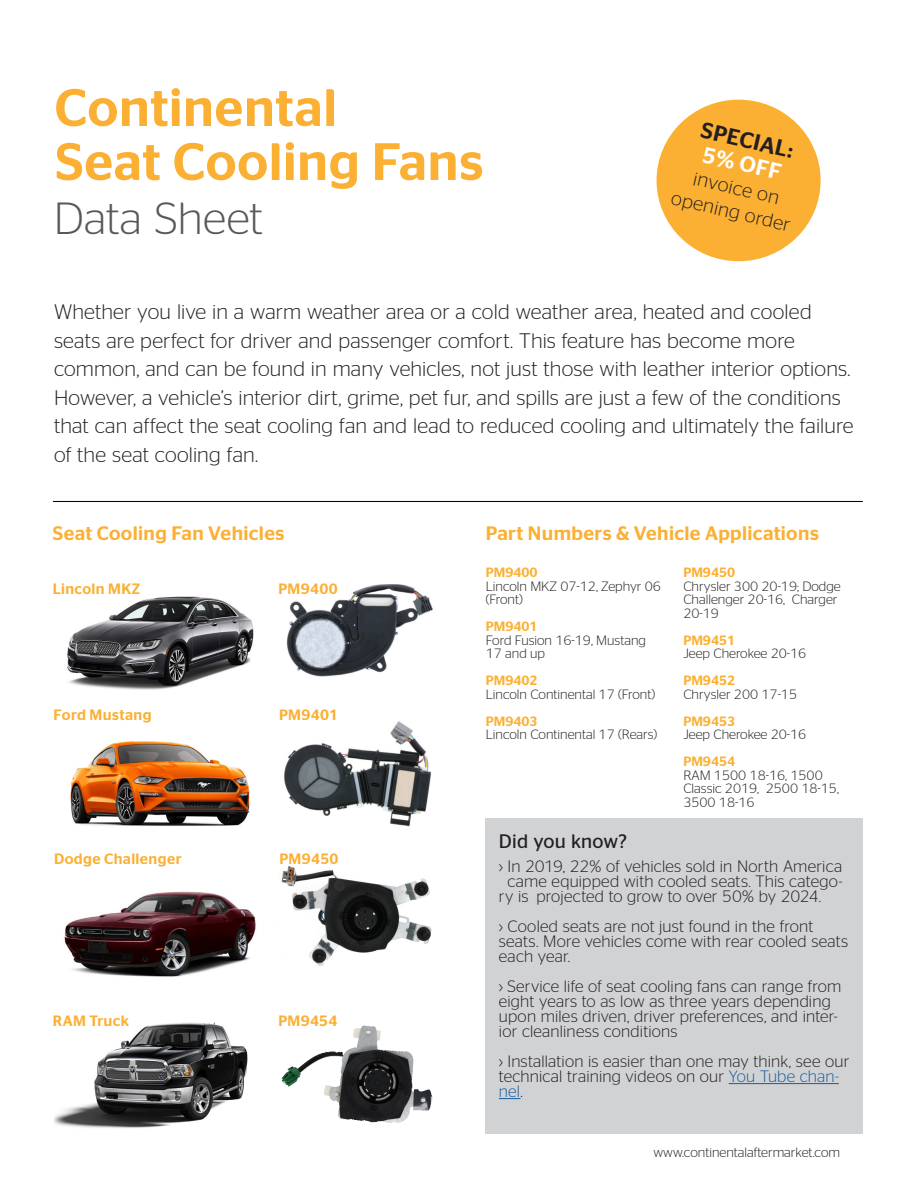
<style>
.page{position:relative;width:918px;height:1188px;background:#fff}
.page>*{position:absolute;margin:0;border:0;box-sizing:border-box;transform-origin:0 0}
.Headline_35pt{font:500 52.5px "Continental Stag Sans";letter-spacing:.015em;color:#fbb033}
.Headline_35pt-2{font:300 45px "Continental Stag Sans";letter-spacing:.005em;color:#57585a}
.t1{font:500 22.5px "Continental Stag Sans";color:#231f20}
.t2{font:500 22.5px "Continental Stag Sans";color:#fff}
.table_copy{font:300 21px/28.5px "Continental Stag Sans";letter-spacing:.005em;color:#231f20}
.Copy_Bullet_Points_9{font:500 19.5px "Continental Stag Sans";letter-spacing:.02em;color:#fbb033}
.t3{font:300 19.5px "Continental Stag Sans";color:#231f20}
.t4{font:19.5px "Continental Stag Sans";letter-spacing:.015em;color:#231f20}
.t5{font:300 16.5px/15px "Continental Stag Sans";letter-spacing:.01em;color:#231f20}
.Copy_Bullet_Points_9-2{font:500 15px "Continental Stag Sans";letter-spacing:.025em;color:#fbb033}
.t6{font:300 13.5px/13.5px "Continental Stag Sans";color:#231f20}
.t7{font:500 13.5px "Continental Stag Sans";color:#fbb033}
.s1{color:#175d9e}
</style>
<div class="page">
<div style="left:486px;top:818px;width:377px;height:316px;background:#d1d2d4"></div>
<img style="left:67px;top:596px;width:187px;height:94px">
<img style="left:286px;top:585px;width:147px;height:92px">
<img style="left:70px;top:741px;width:180px;height:85px">
<img style="left:284px;top:721px;width:148px;height:106px">
<img style="left:64px;top:891px;width:192px;height:86px">
<hr style="left:729px;top:1083px;width:110px;height:1px;background:#175d9e">
<svg style="left:499px;top:1098px;width:22px;height:1px"></svg>
<img style="left:281px;top:867px;width:151px;height:99px">
<img style="left:54px;top:1022px;width:194px;height:106px">
<img style="left:315px;top:1026px;width:48px;height:30px">
<div style="left:657px;top:100px;width:164px;height:161px;background:#fbb033;border-radius:50%"></div>
<hr style="left:53px;top:501px;width:810px;height:1px;background:#040503">
<p class="Headline_35pt" style="left:55px;top:77px;width:284px">Continental</p>
<p class="Headline_35pt" style="left:56px;top:131px;width:429px">Seat Cooling Fans</p>
<p class="Headline_35pt-2" style="left:54px;top:194px;width:211px">Data Sheet</p>
<p class="t1" style="left:705px;top:117px;width:96px;rotate:13deg">SPECIAL:</p>
<p class="t2" style="left:706px;top:142px;width:82px;rotate:13deg">5% OFF</p>
<p class="t3" style="left:696px;top:167px;width:89px;rotate:13deg">invoice on</p>
<p class="t3" style="left:674px;top:187px;width:123px;rotate:13deg">opening order</p>
<p class="table_copy" style="left:54px;top:297px;width:801px">Whether you live in a warm weather area or a cold weather area, heated and cooled seats are perfect for driver and passenger comfort. This feature has become more common, and can be found in many vehicles, not just those with leather interior options.<br>However, a vehicle’s interior dirt, grime, pet fur, and spills are just a few of the conditions that can affect the seat cooling fan and lead to reduced cooling and ultimately the failure of the seat cooling fan.</p>
<p class="Copy_Bullet_Points_9" style="left:53px;top:522px;width:233px">Seat Cooling Fan Vehicles</p>
<p class="Copy_Bullet_Points_9-2" style="left:53px;top:580px;width:89px">Lincoln MKZ</p>
<p class="Copy_Bullet_Points_9-2" style="left:278px;top:580px;width:61px">PM9400</p>
<p class="Copy_Bullet_Points_9-2" style="left:54px;top:706px;width:99px">Ford Mustang</p>
<p class="Copy_Bullet_Points_9-2" style="left:279px;top:706px;width:60px">PM9401</p>
<p class="Copy_Bullet_Points_9-2" style="left:54px;top:850px;width:129px">Dodge Challenger</p>
<p class="Copy_Bullet_Points_9-2" style="left:279px;top:850px;width:61px">PM9450</p>
<p class="Copy_Bullet_Points_9-2" style="left:53px;top:1012px;width:78px">RAM Truck</p>
<p class="Copy_Bullet_Points_9-2" style="left:278px;top:1012px;width:60px">PM9454</p>
<p class="Copy_Bullet_Points_9" style="left:486px;top:522px;width:335px">Part Numbers &amp; Vehicle Applications</p>
<p class="t7" style="left:486px;top:565px;width:53px">PM9400</p>
<p class="t6" style="left:486px;top:579px;width:177px">Lincoln MKZ 07-12, Zephyr 06 (Front)</p>
<p class="t7" style="left:486px;top:619px;width:53px">PM9401</p>
<p class="t6" style="left:486px;top:633px;width:162px">Ford Fusion 16-19, Mustang<br>17 and up</p>
<p class="t7" style="left:486px;top:673px;width:53px">PM9402</p>
<p class="t6" style="left:486px;top:687px;width:171px">Lincoln Continental 17 (Front)</p>
<p class="t7" style="left:486px;top:713px;width:53px">PM9403</p>
<p class="t6" style="left:486px;top:728px;width:173px">Lincoln Continental 17 (Rears)</p>
<p class="t7" style="left:683px;top:565px;width:53px">PM9450</p>
<p class="t6" style="left:683px;top:579px;width:159px">Chrysler 300 20-19; Dodge<br>Challenger 20-16, Charger<br>20-19</p>
<p class="t7" style="left:683px;top:632px;width:53px">PM9451</p>
<p class="t6" style="left:683px;top:647px;width:125px">Jeep Cherokee 20-16</p>
<p class="t7" style="left:683px;top:673px;width:53px">PM9452</p>
<p class="t6" style="left:683px;top:687px;width:115px">Chrysler 200 17-15</p>
<p class="t7" style="left:683px;top:713px;width:53px">PM9453</p>
<p class="t6" style="left:683px;top:728px;width:125px">Jeep Cherokee 20-16</p>
<p class="t7" style="left:683px;top:754px;width:53px">PM9454</p>
<p class="t6" style="left:683px;top:768px;width:157px">RAM 1500 18-16, 1500<br>Classic 2019, 2500 18-15,<br>3500 18-16</p>
<p class="t4" style="left:499px;top:830px;width:130px">Did you know?</p>
<p class="t5" style="left:499px;top:858px;width:345px">› In 2019, 22% of vehicles sold in North America</p>
<p class="t5" style="left:507px;top:873px;width:337px">came equipped with cooled seats. This catego-</p>
<p class="t5" style="left:499px;top:888px;width:324px">ry is projected to grow to over 50% by 2024.</p>
<p class="t5" style="left:499px;top:918px;width:351px">› Cooled seats are not just found in the front seats. More vehicles come with rear cooled seats each year.</p>
<p class="t5" style="left:499px;top:978px;width:344px">› Service life of seat cooling fans can range from eight years to as low as three years depending upon miles driven, driver preferences, and inter&shy;ior cleanliness conditions</p>
<p class="t5" style="left:499px;top:1053px;width:352px">› Installation is easier than one may think, see our technical training videos on our <span class="s1">You Tube chan&shy;nel</span>.</p>
<p class="t6" style="left:654px;top:1145px;width:188px">www.continentalaftermarket.com</p>
</div>
